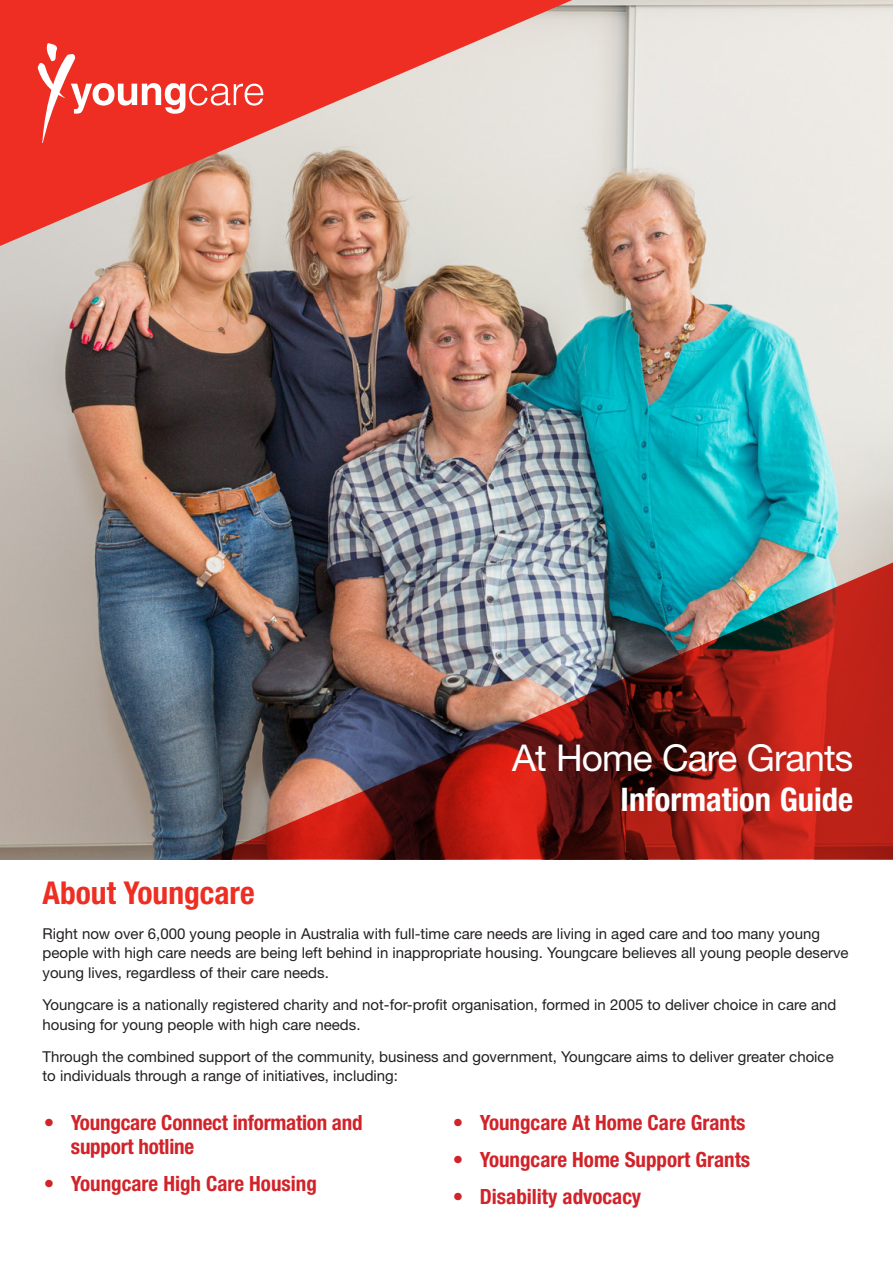
<style>
.page{position:relative;width:893px;height:1263px;background:#fff}
.page>*{position:absolute;margin:0;border:0;box-sizing:border-box;transform-origin:0 0}
.GIO_Form_Bullet_Leve{font:36.9px "Helvetica Neue LT Std";letter-spacing:-.025em;color:#fff}
.GIO_Form_Bullet_Leve-2{font:700 condensed 32.55px "Helvetica Neue";color:#fff}
.Headings{font:700 condensed 31.5px "Helvetica Neue";color:#ee2e22}
.t1{font:700 condensed 21px/24px "Helvetica Neue";color:#d1232a}
.body{font:15px/19.5px "Helvetica Neue LT Std";color:#231f20}
</style>
<div class="page">
<img style="left:0;top:0;width:892px;height:860px">
<img style="left:205px;top:563px;width:687px;height:297px">
<svg style="left:0;top:0;width:572px;height:246px;background:#e0897d"></svg>
<svg style="left:38px;top:43px;width:225px;height:100px;background:#f0493e"></svg>
<p class="GIO_Form_Bullet_Leve" style="left:512px;top:736px;width:343px">At Home Care Grants</p>
<p class="GIO_Form_Bullet_Leve-2" style="left:620px;top:779px;width:234px">Information Guide</p>
<p class="Headings" style="left:43px;top:873px;width:214px">About Youngcare</p>
<p class="body" style="left:43px;top:924px;width:807px">Right now over 6,000 young people in Australia with full-time care needs are living in aged care and too many young people with high care needs are being left behind in inappropriate housing. Youngcare believes all young people deserve young lives, regardless of their care needs.</p>
<p class="body" style="left:43px;top:995px;width:795px">Youngcare is a nationally registered charity and not-for-profit organisation, formed in 2005 to deliver choice in care and housing for young people with high care needs.</p>
<p class="body" style="left:43px;top:1047px;width:792px">Through the combined support of the community, business and government, Youngcare aims to deliver greater choice to individuals through a range of initiatives, including:</p>
<p class="t1" style="left:71px;top:1111px;width:293px;text-indent:-27px">• Youngcare Connect information and support hotline</p>
<p class="t1" style="left:44px;top:1171px;width:274px">• Youngcare High Care Housing</p>
<p class="t1" style="left:453px;top:1111px;width:294px">• Youngcare At Home Care Grants</p>
<p class="t1" style="left:453px;top:1147px;width:299px">• Youngcare Home Support Grants</p>
<p class="t1" style="left:453px;top:1184px;width:190px">• Disability advocacy</p>
</div>
